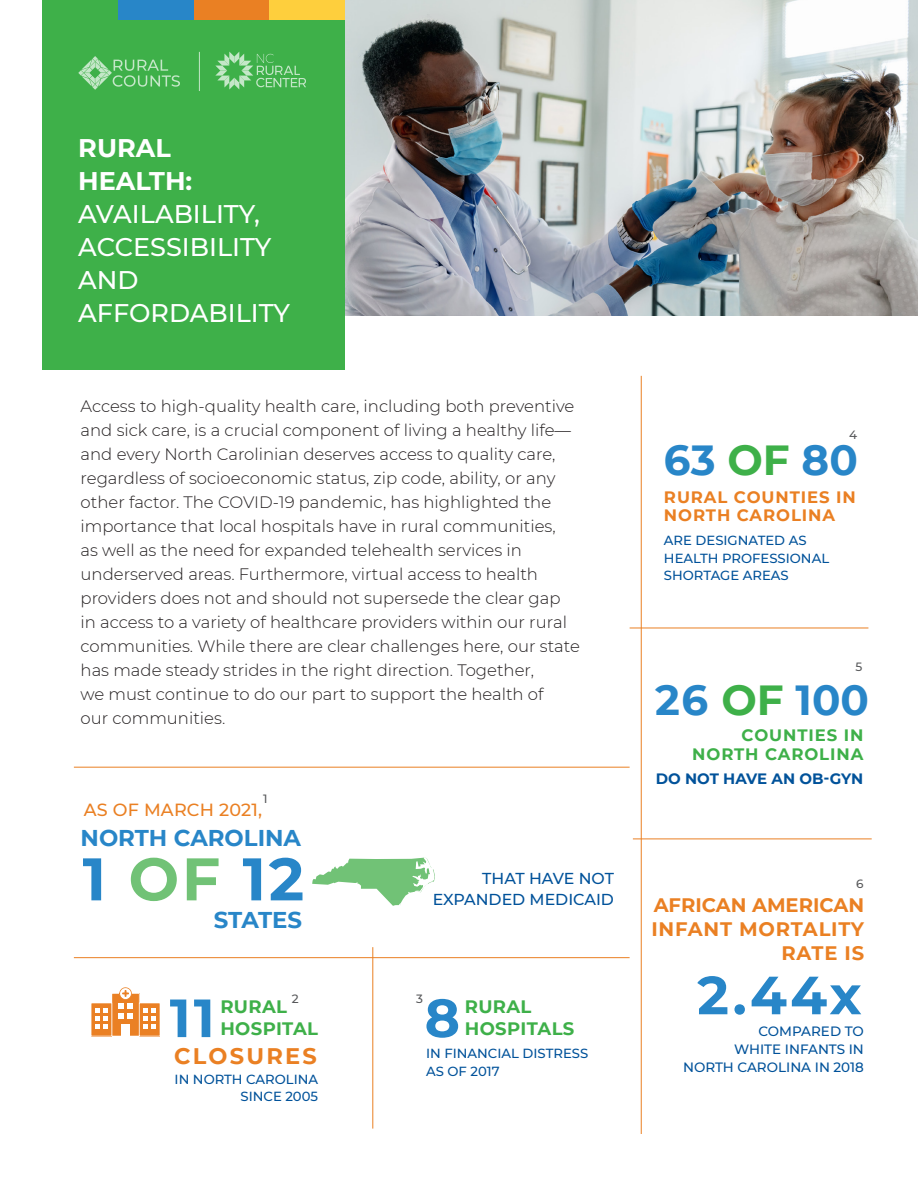
<style>
.page{position:relative;width:918px;height:1188px;background:#fff}
.page>*{position:absolute;margin:0;border:0;box-sizing:border-box;transform-origin:0 0}
.t1{font:700 60px "Montserrat";color:#2886c8}
.t2{font:700 53.7px "Montserrat";color:#2886c8}
.t3{font:700 42px "Montserrat";color:#2886c8}
.t4{font:500 25.5px/33px "Montserrat";color:#fff}
.t5{font:700 25.5px/33px "Montserrat";color:#fff}
.t6{font:700 22.8px "Montserrat";color:#2886c8}
.t7{font:700 22.5px "Montserrat";letter-spacing:.1em;color:#ea8023}
.t8{font:700 19.5px "Montserrat";letter-spacing:.01em;color:#ea8023}
.t9{font:700 19.5px "Montserrat";letter-spacing:.04em;color:#ea8023}
.t10{font:700 18px "Montserrat";letter-spacing:.02em;color:#3eb049}
.t11{font:500 17.55px "Montserrat";letter-spacing:.01em;color:#ea8023}
.t12{font:300 16.5px/24px "Montserrat";color:#231f20}
.t13{font:700 16.5px "Montserrat";letter-spacing:.055em;color:#ea8023}
.t14{font:700 16.5px "Montserrat";letter-spacing:.055em;color:#3eb049}
.t15{font:500 15.75px/21.1px "Montserrat";color:#01529a;text-align:right}
.t16{font:700 15px "Montserrat";color:#01529a}
.t17{font:500 13.5px/18px "Montserrat";color:#01529a;text-align:right}
.t18{font:500 13.2px/17.5px "Montserrat";color:#01529a}
.t19{font:500 12px "Montserrat";color:#57585a}
.s1{color:#71c276}
.s2{color:#3eb049}
</style>
<div class="page">
<hr style="left:641px;top:376px;width:1px;height:758px;background:#ea8023">
<hr style="left:372px;top:947px;width:1px;height:182px;background:#ea8023">
<hr style="left:630px;top:628px;width:238px;height:1px;background:#ea8023">
<hr style="left:633px;top:839px;width:239px;height:1px;background:#ea8023">
<hr style="left:74px;top:767px;width:556px;height:1px;background:#ea8023">
<hr style="left:74px;top:957px;width:556px;height:1px;background:#ea8023">
<svg style="left:312px;top:857px;width:123px;height:49px"></svg>
<svg style="left:91px;top:987px;width:69px;height:50px"></svg>
<img style="left:345px;top:0;width:573px;height:315px">
<div style="left:43px;top:0;width:302px;height:369px;background:#3eb049"></div>
<div style="left:194px;top:0;width:76px;height:19px;background:#ea8023"></div>
<div style="left:118px;top:0;width:76px;height:19px;background:#2886c8"></div>
<div style="left:270px;top:0;width:75px;height:19px;background:#fecf3d"></div>
<svg style="left:215px;top:52px;width:91px;height:38px"></svg>
<svg style="left:78px;top:56px;width:102px;height:34px"></svg>
<hr style="left:199px;top:52px;width:1px;height:39px;background:#fff">
<p class="t5" style="left:78px;top:131px;width:116px">RURAL<br>HEALTH:</p>
<p class="t4" style="left:78px;top:197px;width:213px">AVAILABILITY,<br>ACCESSIBILITY<br>AND<br>AFFORDABILITY</p>
<p class="t12" style="left:81px;top:394px;width:501px">Access to high-quality health care, including both preventive and sick care, is a crucial component of living a healthy life— and every North Carolinian deserves access to quality care, regardless of socioeconomic status, zip code, ability, or any other factor. The COVID-19 pandemic, has highlighted the importance that local hospitals have in rural communities,<br>as well as the need for expanded telehealth services in underserved areas. Furthermore, virtual access to health providers does not and should not supersede the clear gap in access to a variety of healthcare providers within our rural communities. While there are clear challenges here, our state has made steady strides in the right direction. Together,<br>we must continue to do our part to support the health of<br>our communities.</p>
<p class="t19" style="left:263px;top:791px;width:6px">1</p>
<p class="t11" style="left:84px;top:797px;width:180px">AS OF MARCH 2021,</p>
<p class="t1" style="left:83px;top:836px;width:223px">1 <span class="s1">OF</span> 12</p>
<p class="t6" style="left:81px;top:822px;width:222px">NORTH CAROLINA</p>
<p class="t6" style="left:214px;top:904px;width:90px">STATES</p>
<p class="t15" style="left:433px;top:867px;width:183px">THAT HAVE NOT<br>EXPANDED MEDICAID</p>
<p class="t19" style="left:292px;top:990px;width:8px">2</p>
<p class="t19" style="left:416px;top:990px;width:8px">3</p>
<p class="t2" style="left:425px;top:979px;width:37px">8</p>
<p class="t2" style="left:170px;top:979px;width:47px">11</p>
<p class="t7" style="left:174px;top:1040px;width:144px">CLOSURES</p>
<p class="t10" style="left:220px;top:993px;width:68px">RURAL</p>
<p class="t10" style="left:220px;top:1016px;width:99px">HOSPITAL</p>
<p class="t10" style="left:465px;top:993px;width:68px">RURAL</p>
<p class="t10" style="left:465px;top:1016px;width:111px">HOSPITALS</p>
<p class="t18" style="left:426px;top:1044px;width:164px">IN FINANCIAL DISTRESS<br>AS OF 2017</p>
<p class="t18" style="left:175px;top:1070px;width:145px;text-align:right">IN NORTH CAROLINA<br>SINCE 2005</p>
<p class="t19" style="left:849px;top:426px;width:10px">4</p>
<p class="t3" style="left:664px;top:430px;width:195px">63 <span class="s2">OF</span> 80</p>
<p class="t13" style="left:664px;top:485px;width:193px">RURAL COUNTIES IN</p>
<p class="t13" style="left:664px;top:503px;width:173px">NORTH CAROLINA</p>
<p class="t18" style="left:664px;top:531px;width:167px">ARE DESIGNATED AS<br>HEALTH PROFESSIONAL<br>SHORTAGE AREAS</p>
<p class="t19" style="left:856px;top:659px;width:8px">5</p>
<p class="t3" style="left:655px;top:669px;width:215px">26 <span class="s2">OF</span> 100</p>
<p class="t14" style="left:742px;top:724px;width:123px">COUNTIES IN</p>
<p class="t14" style="left:692px;top:742px;width:173px">NORTH CAROLINA</p>
<p class="t16" style="left:656px;top:768px;width:209px">DO NOT HAVE AN OB-GYN</p>
<p class="t19" style="left:856px;top:875px;width:9px">6</p>
<p class="t8" style="left:654px;top:891px;width:212px">AFRICAN AMERICAN</p>
<p class="t9" style="left:651px;top:915px;width:214px">INFANT MORTALITY</p>
<p class="t8" style="left:781px;top:940px;width:84px">RATE IS</p>
<p class="t2" style="left:697px;top:956px;width:166px">2.44x</p>
<p class="t17" style="left:683px;top:1021px;width:182px">COMPARED TO<br>WHITE INFANTS IN<br>NORTH CAROLINA IN 2018</p>
</div>
